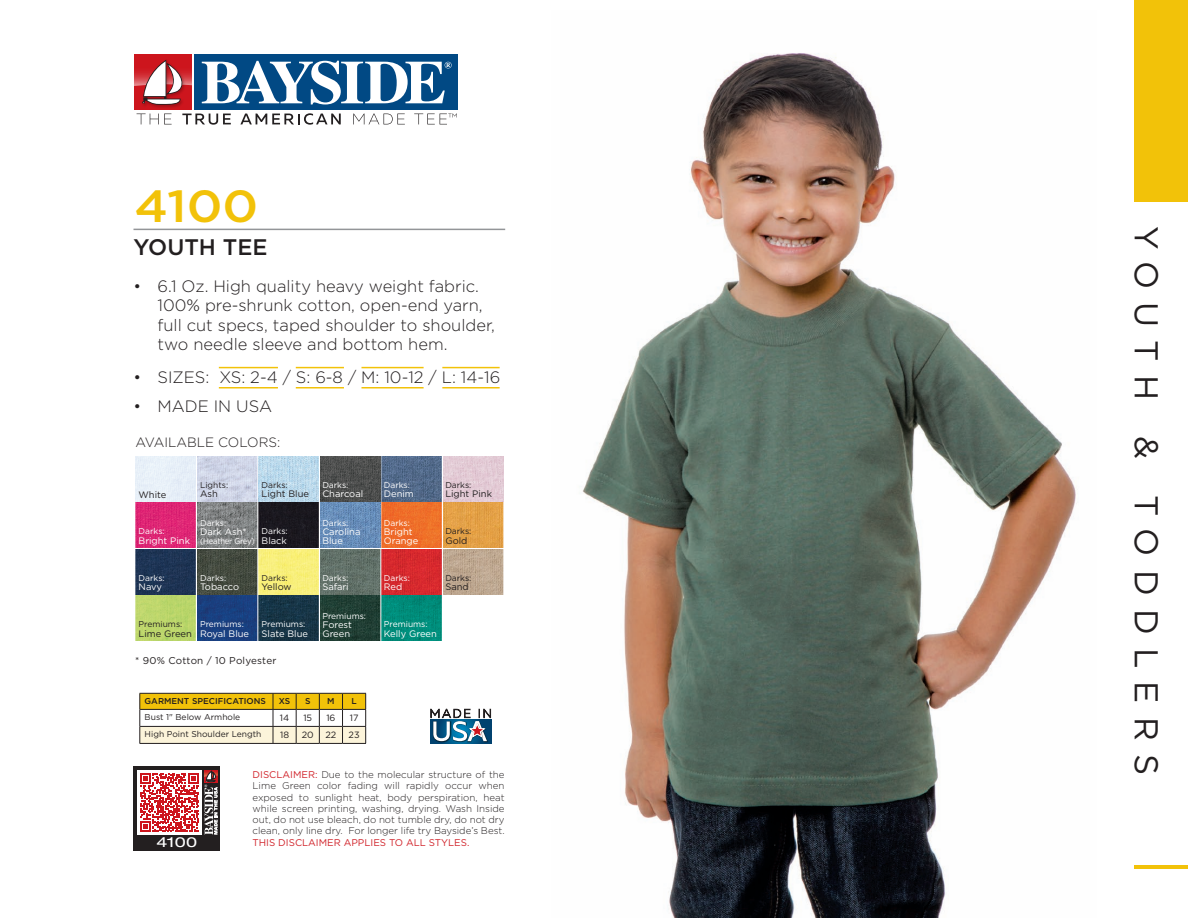
<style>
.page{position:relative;width:1188px;height:918px;background:#fff}
.page>*{position:absolute;margin:0;border:0;box-sizing:border-box;transform-origin:0 0}
.t1{font:500 45px "Gotham HTF";color:#f2c209;scale:1.1 1}
.t2{font:33px "Gotham HTF";letter-spacing:.4em;color:#231f20}
.t3{font:500 22.5px "Gotham HTF";color:#231f20}
.t4{font:300 16.5px/19.5px "Gotham HTF";color:#231f20}
.t5{font:expanded 13.8px "Helvetica Neue";color:#fff;scale:1.2 1}
.t6{font:300 13.5px "Gotham HTF";color:#231f20}
.t7{font:9.9px "Gotham HTF";letter-spacing:.02em;color:#231f20}
.t8{font:300 9.75px/11.2px "Gotham HTF";color:#231f20;text-align:justify}
.t9{font:9.45px/9.1px "Gotham HTF";color:#fff}
.t10{font:9.45px "Gotham HTF";color:#231f20}
.t11{font:9.15px "Gotham HTF";color:#231f20}
.t12{font:8.55px "Gotham HTF";color:#231f20}
.t13{font:500 8.55px "Gotham HTF";color:#231f20}
.t14{font:8.4px "Gotham HTF";color:#fff}
.t15{font:8.4px "Gotham HTF";color:#231f20}
.t16{font:8.4px "Gotham HTF";letter-spacing:-.02em;color:#fff;scale:.9 1}
.s1{font-weight:400;color:#d1232a}
</style>
<div class="page">
<img style="left:582px;top:53px;width:494px;height:865px">
<div style="left:134px;top:766px;width:86px;height:85px;background:#231f20"></div>
<div style="left:137px;top:770px;width:64px;height:64px;background:#fff"></div>
<svg style="left:204px;top:771px;width:14px;height:12px"></svg>
<img style="left:204px;top:770px;width:14px;height:1px">
<svg style="left:140px;top:771px;width:77px;height:64px"></svg>
<svg style="left:136px;top:456px;width:367px;height:185px;background:#8c847f"></svg>
<svg style="left:139px;top:693px;width:227px;height:51px"></svg>
<hr style="left:134px;top:229px;width:371px;height:1px;background:#939598">
<svg style="left:135px;top:55px;width:57px;height:55px"></svg>
<div style="left:195px;top:55px;width:263px;height:55px;background:#014984"></div>
<svg style="left:202px;top:61px;width:250px;height:43px"></svg>
<svg style="left:137px;top:114px;width:35px;height:10px"></svg>
<svg style="left:182px;top:114px;width:49px;height:11px"></svg>
<svg style="left:240px;top:113px;width:101px;height:12px"></svg>
<svg style="left:353px;top:114px;width:52px;height:10px"></svg>
<svg style="left:414px;top:114px;width:43px;height:10px"></svg>
<svg style="left:135px;top:59px;width:57px;height:46px"></svg>
<div style="left:430px;top:719px;width:61px;height:24px;background:#01426f"></div>
<img style="left:437px;top:741px;width:30px;height:2px">
<img style="left:467px;top:741px;width:21px;height:2px">
<svg style="left:431px;top:709px;width:60px;height:32px"></svg>
<hr style="left:219px;top:367px;width:59px;height:1px;background:#f2c209">
<hr style="left:296px;top:367px;width:48px;height:1px;background:#f2c209">
<hr style="left:362px;top:367px;width:62px;height:1px;background:#f2c209">
<hr style="left:442px;top:367px;width:58px;height:1px;background:#f2c209">
<hr style="left:219px;top:387px;width:59px;height:1px;background:#f2c209">
<hr style="left:296px;top:387px;width:48px;height:1px;background:#f2c209">
<hr style="left:362px;top:387px;width:62px;height:1px;background:#f2c209">
<hr style="left:442px;top:387px;width:58px;height:1px;background:#f2c209">
<div style="left:1134px;top:0;width:54px;height:202px;background:#f2c209"></div>
<hr style="left:1134px;top:865px;width:54px;height:3px;background:#f2c209">
<p class="t1" style="left:134px;top:180px;width:114px">4100</p>
<p class="t3" style="left:134px;top:234px;width:136px">YOUTH TEE</p>
<p class="t4" style="left:158px;top:276px;width:339px;text-indent:-24px">• 6.1 Oz. High quality heavy weight fabric.<br>100% pre-shrunk cotton, open-end yarn, full cut specs, taped shoulder to shoulder, two needle sleeve and bottom hem.</p>
<p class="t4" style="left:134px;top:368px;width:368px">• SIZES: XS: 2-4 / S: 6-8 / M: 10-12 / L: 14-16</p>
<p class="t4" style="left:134px;top:396px;width:140px">• MADE IN USA</p>
<p class="t6" style="left:136px;top:435px;width:146px">AVAILABLE COLORS:</p>
<p class="t10" style="left:139px;top:489px;width:29px">White</p>
<p class="t14" style="left:139px;top:527px;width:28px">Darks:</p>
<p class="t9" style="left:139px;top:535px;width:53px">Bright Pink</p>
<p class="t15" style="left:200px;top:480px;width:30px">Lights:</p>
<p class="t10" style="left:200px;top:488px;width:19px">Ash</p>
<p class="t15" style="left:262px;top:480px;width:28px">Darks:</p>
<p class="t10" style="left:262px;top:488px;width:49px">Light Blue</p>
<p class="t14" style="left:200px;top:518px;width:28px">Darks:</p>
<p class="t9" style="left:200px;top:527px;width:48px">Dark Ash*</p>
<p class="t16" style="left:200px;top:537px;width:62px">(Heather Grey)</p>
<p class="t14" style="left:262px;top:527px;width:28px">Darks:</p>
<p class="t9" style="left:262px;top:535px;width:27px">Black</p>
<p class="t14" style="left:139px;top:573px;width:28px">Darks:</p>
<p class="t9" style="left:139px;top:582px;width:25px">Navy</p>
<p class="t14" style="left:200px;top:573px;width:28px">Darks:</p>
<p class="t9" style="left:200px;top:582px;width:41px">Tobacco</p>
<p class="t15" style="left:262px;top:573px;width:28px">Darks:</p>
<p class="t10" style="left:262px;top:581px;width:32px">Yellow</p>
<p class="t15" style="left:139px;top:620px;width:45px">Premiums:</p>
<p class="t10" style="left:139px;top:628px;width:55px">Lime Green</p>
<p class="t14" style="left:200px;top:620px;width:45px">Premiums:</p>
<p class="t9" style="left:200px;top:628px;width:51px">Royal Blue</p>
<p class="t14" style="left:262px;top:620px;width:45px">Premiums:</p>
<p class="t9" style="left:262px;top:628px;width:48px">Slate Blue</p>
<p class="t7" style="left:135px;top:655px;width:143px">* 90% Cotton / 10 Polyester</p>
<p class="t14" style="left:322px;top:480px;width:28px">Darks:</p>
<p class="t9" style="left:322px;top:489px;width:42px">Charcoal</p>
<p class="t14" style="left:322px;top:518px;width:28px">Darks:</p>
<p class="t9" style="left:322px;top:527px;width:40px">Carolina</p>
<p class="t9" style="left:322px;top:536px;width:22px">Blue</p>
<p class="t14" style="left:322px;top:573px;width:28px">Darks:</p>
<p class="t9" style="left:322px;top:582px;width:28px">Safari</p>
<p class="t14" style="left:322px;top:611px;width:45px">Premiums:</p>
<p class="t9" style="left:322px;top:620px;width:31px">Forest</p>
<p class="t9" style="left:322px;top:629px;width:29px">Green</p>
<p class="t13" style="left:145px;top:696px;width:123px">GARMENT SPECIFICATIONS</p>
<p class="t13" style="left:279px;top:696px;width:13px">XS</p>
<p class="t13" style="left:305px;top:696px;width:7px">S</p>
<p class="t13" style="left:327px;top:696px;width:9px">M</p>
<p class="t13" style="left:351px;top:696px;width:7px">L</p>
<p class="t12" style="left:145px;top:713px;width:97px">Bust 1" Below Armhole</p>
<p class="t11" style="left:280px;top:713px;width:11px">14</p>
<p class="t11" style="left:303px;top:713px;width:10px">15</p>
<p class="t11" style="left:326px;top:713px;width:11px">16</p>
<p class="t11" style="left:350px;top:713px;width:10px">17</p>
<p class="t12" style="left:145px;top:730px;width:118px">High Point Shoulder Length</p>
<p class="t11" style="left:280px;top:730px;width:11px">18</p>
<p class="t11" style="left:302px;top:730px;width:13px">20</p>
<p class="t11" style="left:325px;top:730px;width:12px">22</p>
<p class="t11" style="left:349px;top:730px;width:13px">23</p>
<p class="t14" style="left:384px;top:480px;width:28px">Darks:</p>
<p class="t9" style="left:384px;top:489px;width:32px">Denim</p>
<p class="t15" style="left:445px;top:480px;width:28px">Darks:</p>
<p class="t10" style="left:445px;top:488px;width:48px">Light Pink</p>
<p class="t14" style="left:384px;top:518px;width:28px">Darks:</p>
<p class="t9" style="left:384px;top:527px;width:36px">Bright<br>Orange</p>
<p class="t15" style="left:445px;top:527px;width:28px">Darks:</p>
<p class="t10" style="left:445px;top:535px;width:24px">Gold</p>
<p class="t14" style="left:384px;top:573px;width:28px">Darks:</p>
<p class="t9" style="left:384px;top:582px;width:20px">Red</p>
<p class="t15" style="left:445px;top:573px;width:28px">Darks:</p>
<p class="t10" style="left:445px;top:581px;width:25px">Sand</p>
<p class="t14" style="left:384px;top:620px;width:45px">Premiums:</p>
<p class="t9" style="left:384px;top:628px;width:55px">Kelly Green</p>
<p class="t5" style="left:157px;top:834px;width:35px">4100</p>
<p class="t8" style="left:253px;top:769px;width:254px"><span class="s1">DISCLAIMER:</span> Due to the molecular structure of the Lime Green color fading will rapidly occur when exposed to sunlight heat, body perspiration, heat while screen printing, washing, drying. Wash Inside out, do not use bleach, do not tumble dry, do not dry clean, only line dry. For longer life try Bayside’s Best.<br><span class="s1">THIS DISCLAIMER APPLIES TO ALL STYLES.</span></p>
<p class="t2" style="left:1165px;top:226px;width:550px;rotate:90deg">YOUTH &amp; TODDLERS</p>
</div>
